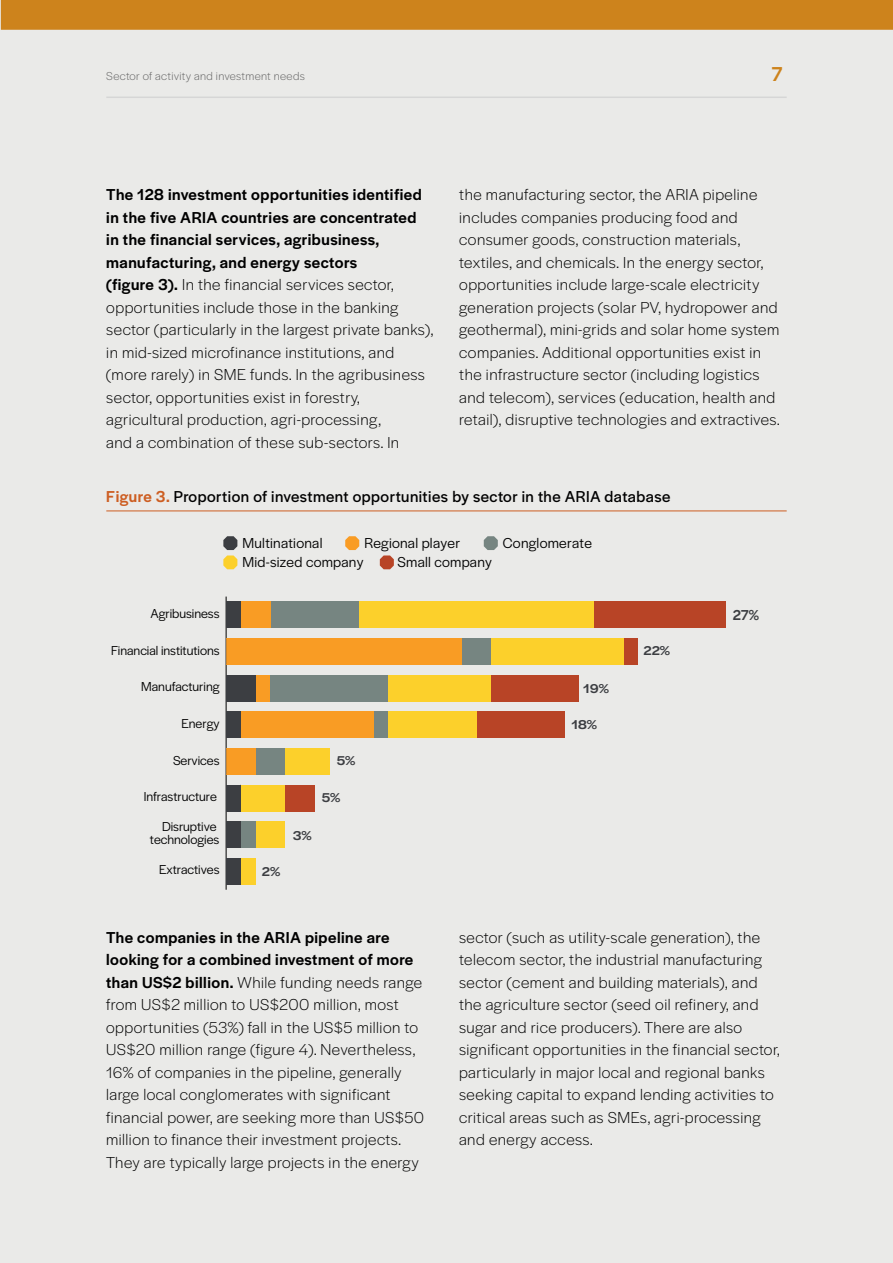
<style>
.page{position:relative;width:893px;height:1263px;background:#eaeae8}
.page>*{position:absolute;margin:0;border:0;box-sizing:border-box;transform-origin:0 0}
.t1{font:500 21px "Halyard Display";color:#cd831c}
.t2{font:300 16.5px/22.5px "Halyard Display";letter-spacing:.03em;color:#000}
.t3{font:16.5px "Halyard Display";letter-spacing:.03em;color:#000}
.t4{font:15px "Halyard Display";letter-spacing:.02em;color:#000}
.t5{font:500 15px "Halyard Display";color:#3c3e42}
.t6{font:13.5px/13.5px "Halyard Display";color:#000;text-align:right}
.t7{font:500 13.35px "Halyard Display";color:#3c3e42;scale:1.12 1}
.t8{font:300 12px "Halyard Display";letter-spacing:.03em;color:#666}
.s1{font-weight:500}
.s2{font-weight:500;color:#cd5e22}
</style>
<div class="page">
<hr style="left:106px;top:510px;width:681px;height:1px;background:#cd5e22">
<svg style="left:484px;top:536px;width:14px;height:14px"></svg>
<svg style="left:345px;top:536px;width:14px;height:14px"></svg>
<svg style="left:223px;top:536px;width:14px;height:33px"></svg>
<svg style="left:380px;top:555px;width:14px;height:14px"></svg>
<hr style="left:226px;top:596px;width:1px;height:294px;background:#000">
<div style="left:594px;top:602px;width:132px;height:26px;background:#b84426"></div>
<div style="left:623px;top:638px;width:15px;height:27px;background:#b84426"></div>
<div style="left:491px;top:675px;width:88px;height:26px;background:#b84426"></div>
<div style="left:476px;top:712px;width:88px;height:26px;background:#b84426"></div>
<div style="left:285px;top:785px;width:29px;height:26px;background:#b84426"></div>
<div style="left:358px;top:602px;width:236px;height:26px;background:#fcd02b"></div>
<div style="left:491px;top:638px;width:132px;height:27px;background:#fcd02b"></div>
<div style="left:388px;top:675px;width:103px;height:26px;background:#fcd02b"></div>
<div style="left:388px;top:712px;width:88px;height:26px;background:#fcd02b"></div>
<div style="left:285px;top:748px;width:44px;height:27px;background:#fcd02b"></div>
<div style="left:241px;top:785px;width:44px;height:26px;background:#fcd02b"></div>
<div style="left:256px;top:821px;width:29px;height:27px;background:#fcd02b"></div>
<div style="left:241px;top:858px;width:15px;height:26px;background:#fcd02b"></div>
<div style="left:270px;top:602px;width:88px;height:26px;background:#768581"></div>
<div style="left:461px;top:638px;width:30px;height:27px;background:#768581"></div>
<div style="left:270px;top:675px;width:118px;height:26px;background:#768581"></div>
<div style="left:373px;top:712px;width:15px;height:26px;background:#768581"></div>
<div style="left:256px;top:748px;width:29px;height:27px;background:#768581"></div>
<div style="left:241px;top:821px;width:15px;height:27px;background:#768581"></div>
<div style="left:241px;top:602px;width:29px;height:26px;background:#f99c24"></div>
<div style="left:226px;top:638px;width:235px;height:27px;background:#f99c24"></div>
<div style="left:256px;top:675px;width:14px;height:26px;background:#f99c24"></div>
<div style="left:241px;top:712px;width:132px;height:26px;background:#f99c24"></div>
<div style="left:226px;top:748px;width:30px;height:27px;background:#f99c24"></div>
<div style="left:226px;top:602px;width:15px;height:26px;background:#3c3e42"></div>
<div style="left:226px;top:675px;width:30px;height:26px;background:#3c3e42"></div>
<div style="left:226px;top:712px;width:15px;height:26px;background:#3c3e42"></div>
<div style="left:226px;top:785px;width:15px;height:26px;background:#3c3e42"></div>
<div style="left:226px;top:821px;width:15px;height:27px;background:#3c3e42"></div>
<div style="left:226px;top:858px;width:15px;height:26px;background:#3c3e42"></div>
<hr style="left:106px;top:97px;width:681px;height:1px;background:#a7a9ac">
<div style="left:1px;top:0;width:892px;height:30px;background:#cd831c"></div>
<p class="t8" style="left:106px;top:68px;width:200px">Sector of activity and investment needs</p>
<p class="t1" style="left:771px;top:59px;width:13px">7</p>
<p class="t2" style="left:106px;top:182px;width:329px"><span class="s1">The 128 investment opportunities identified in the five ARIA countries are concentrated<br>in the financial services, agribusiness, manufacturing, and energy sectors<br>(figure 3).</span> In the financial services sector, opportunities include those in the banking sector (particularly in the largest private banks), in mid-sized microfinance institutions, and (more rarely) in SME funds. In the agribusiness sector, opportunities exist in forestry, agricultural production, agri-processing,<br>and a combination of these sub-sectors. In</p>
<p class="t2" style="left:459px;top:182px;width:322px">the manufacturing sector, the ARIA pipeline includes companies producing food and consumer goods, construction materials, textiles, and chemicals. In the energy sector, opportunities include large-scale electricity generation projects (solar PV, hydropower and geothermal), mini-grids and solar home system companies. Additional opportunities exist in the infrastructure sector (including logistics and telecom), services (education, health and retail), disruptive technologies and extractives.</p>
<p class="t3" style="left:106px;top:485px;width:566px"><span class="s2">Figure 3.</span> Proportion of investment opportunities by sector in the ARIA database</p>
<p class="t6" style="left:150px;top:606px;width:71px">Agribusiness</p>
<p class="t6" style="left:111px;top:643px;width:110px">Financial institutions</p>
<p class="t6" style="left:141px;top:679px;width:80px">Manufacturing</p>
<p class="t6" style="left:182px;top:716px;width:40px">Energy</p>
<p class="t6" style="left:173px;top:752px;width:48px">Services</p>
<p class="t6" style="left:144px;top:789px;width:75px">Infrastructure</p>
<p class="t6" style="left:150px;top:819px;width:71px">Disruptive technologies</p>
<p class="t4" style="left:242px;top:532px;width:82px">Multinational</p>
<p class="t4" style="left:364px;top:532px;width:97px">Regional player</p>
<p class="t4" style="left:503px;top:532px;width:91px">Conglomerate</p>
<p class="t4" style="left:242px;top:552px;width:123px">Mid-sized company</p>
<p class="t4" style="left:397px;top:552px;width:96px">Small company</p>
<p class="t7" style="left:337px;top:751px;width:18px">5%</p>
<p class="t7" style="left:322px;top:788px;width:18px">5%</p>
<p class="t7" style="left:293px;top:826px;width:18px">3%</p>
<p class="t7" style="left:583px;top:679px;width:25px">19%</p>
<p class="t7" style="left:571px;top:715px;width:24px">18%</p>
<p class="t6" style="left:159px;top:862px;width:62px">Extractives</p>
<p class="t7" style="left:262px;top:862px;width:18px">2%</p>
<p class="t7" style="left:644px;top:641px;width:25px">22%</p>
<p class="t5" style="left:733px;top:604px;width:28px">27%</p>
<p class="t2" style="left:106px;top:925px;width:320px"><span class="s1">The companies in the ARIA pipeline are looking for a combined investment of more than US$2 billion.</span> While funding needs range from US$2 million to US$200 million, most opportunities (53%) fall in the US$5 million to US$20 million range (figure 4). Nevertheless, 16% of companies in the pipeline, generally large local conglomerates with significant financial power, are seeking more than US$50 million to finance their investment projects.<br>They are typically large projects in the energy</p>
<p class="t2" style="left:459px;top:925px;width:323px">sector (such as utility-scale generation), the telecom sector, the industrial manufacturing sector (cement and building materials), and the agriculture sector (seed oil refinery, and sugar and rice producers). There are also significant opportunities in the financial sector, particularly in major local and regional banks seeking capital to expand lending activities to critical areas such as SMEs, agri-processing and energy access.</p>
</div>
